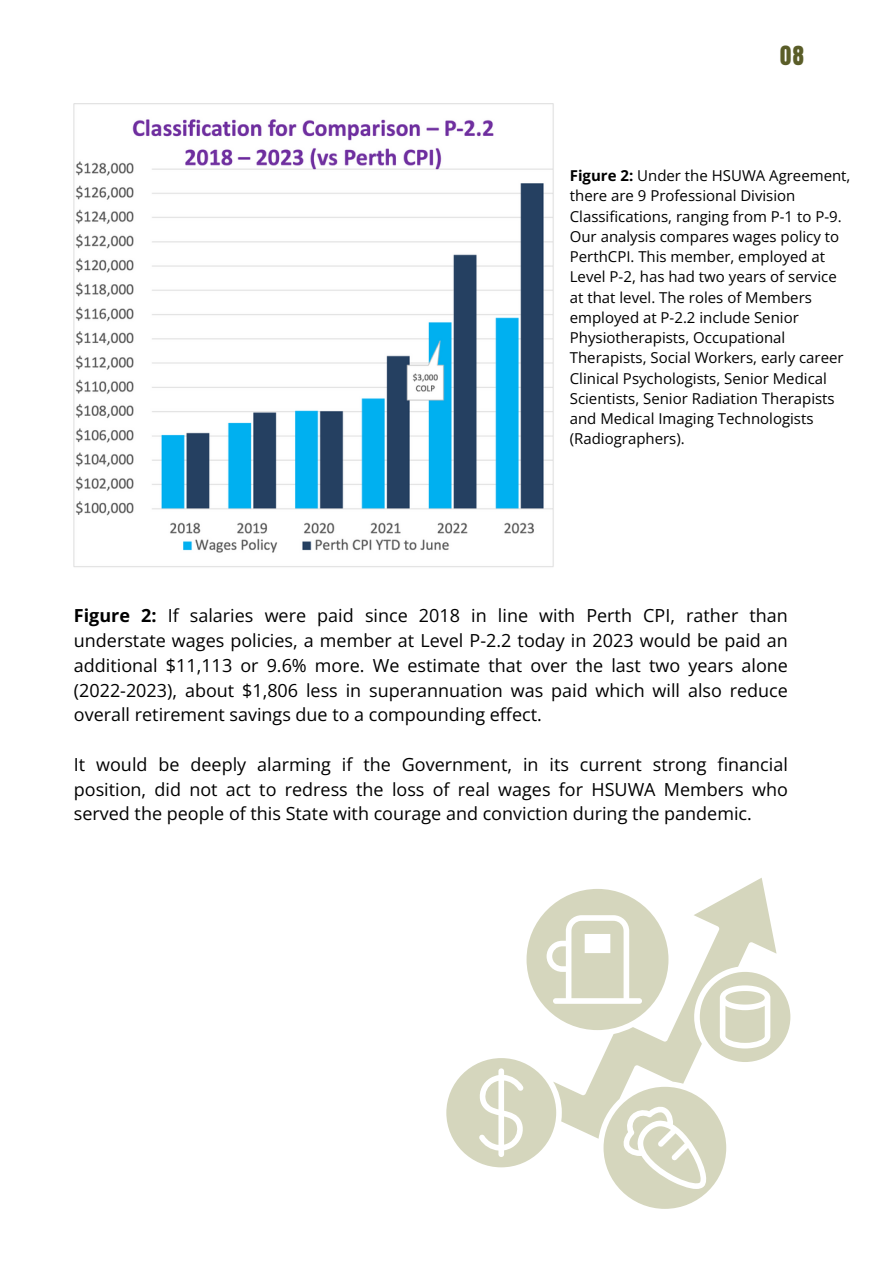
<style>
.page{position:relative;width:893px;height:1264px;background:#fff}
.page>*{position:absolute;margin:0;border:0;box-sizing:border-box;transform-origin:0 0}
.t1{font:22.5px "Anton";color:#5a5d28}
.t2{font:18px/24.8px "Open Sans";color:#000;text-align:justify}
.t3{font:15px/20.2px "Open Sans";color:#000}
.s1{font-weight:700}
</style>
<div class="page">
<svg style="left:556px;top:878px;width:220px;height:260px"></svg>
<svg style="left:446px;top:1058px;width:110px;height:109px"></svg>
<svg style="left:526px;top:888px;width:142px;height:142px"></svg>
<svg style="left:699px;top:971px;width:91px;height:91px"></svg>
<svg style="left:603px;top:1086px;width:123px;height:122px"></svg>
<img style="left:74px;top:104px;width:480px;height:463px">
<p class="t1" style="left:780px;top:40px;width:25px">08</p>
<p class="t3" style="left:569px;top:165px;width:282px"><span class="s1">Figure 2:</span> Under the HSUWA Agreement, there are 9 Professional Division Classifications, ranging from P-1 to P-9.<br>Our analysis compares wages policy to PerthCPI. This member, employed at Level P-2, has had two years of service at that level. The roles of Members employed at P-2.2 include Senior Physiotherapists, Occupational Therapists, Social Workers, early career Clinical Psychologists, Senior Medical Scientists, Senior Radiation Therapists and Medical Imaging Technologists (Radiographers).</p>
<p class="t2" style="left:74px;top:603px;width:715px"><span class="s1">Figure 2:</span> If salaries were paid since 2018 in line with Perth CPI, rather than understate wages policies, a member at Level P-2.2 today in 2023 would be paid an additional $11,113 or 9.6% more. We estimate that over the last two years alone (2022-2023), about $1,806 less in superannuation was paid which will also reduce overall retirement savings due to a compounding effect.</p>
<p class="t2" style="left:74px;top:751px;width:715px">It would be deeply alarming if the Government, in its current strong financial position, did not act to redress the loss of real wages for HSUWA Members who served the people of this State with courage and conviction during the pandemic.</p>
</div>
